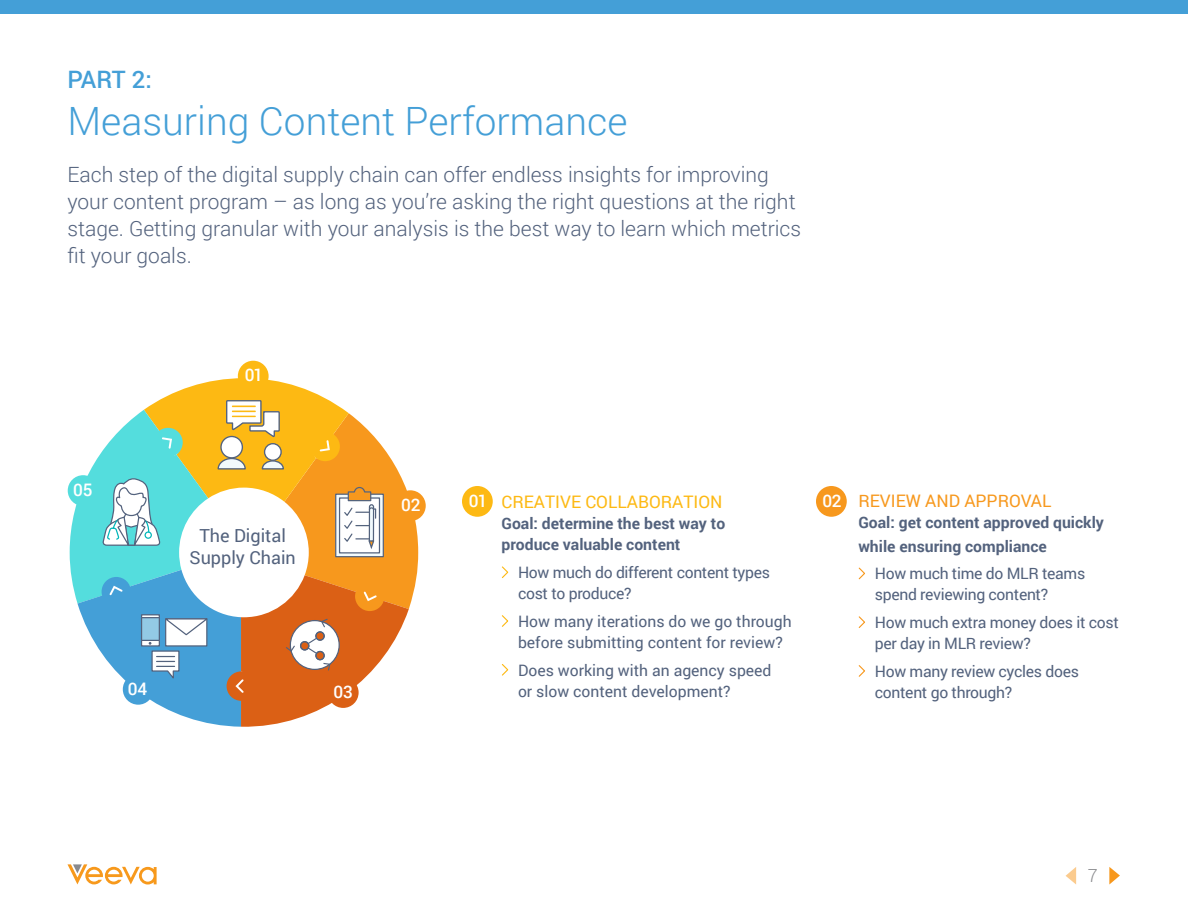
<style>
.page{position:relative;width:1188px;height:918px;background:#fff}
.page>*{position:absolute;margin:0;border:0;box-sizing:border-box;transform-origin:0 0}
.t1{font:300 39px "Roboto";color:#449fd7}
.t2{font:500 24px "Roboto";color:#449fd7}
.Intro{font:300 21px/27px "Roboto";color:#53627d}
.t3{font:18px/22.5px "Roboto";color:#53627d;text-align:center}
.t4{font:300 18px "Roboto";color:#898a8d}
.Body_Copy{font:17.25px "Roboto";color:#fdb913}
.Body_Copy-2{font:17.25px "Roboto";color:#f7981d}
.Body_Copy-3{font:500 17.25px "Roboto";letter-spacing:-.02em;color:#fff}
.Body_Copy-4{font:15.75px/21px "Roboto";letter-spacing:-.02em;color:#53627d}
.Body_Copy-5{font:15.75px/21px "Roboto";color:#53627d}
.Body_Copy-6{font:700 15.75px/21px "Roboto";color:#53627d}
</style>
<div class="page">
<svg style="left:68px;top:864px;width:89px;height:21px"></svg>
<svg style="left:1109px;top:867px;width:11px;height:18px"></svg>
<svg style="left:1066px;top:867px;width:10px;height:18px"></svg>
<svg style="left:67px;top:360px;width:358px;height:367px"></svg>
<div style="left:238px;top:361px;width:31px;height:30px;background:#fdb913;border-radius:50%"></div>
<div style="left:395px;top:490px;width:31px;height:31px;background:#f7981d;border-radius:50%"></div>
<div style="left:68px;top:475px;width:30px;height:31px;background:#54dddd;border-radius:50%"></div>
<div style="left:123px;top:674px;width:31px;height:31px;background:#449fd7;border-radius:50%"></div>
<div style="left:328px;top:677px;width:31px;height:31px;background:#db6015;border-radius:50%"></div>
<div style="left:0;top:0;width:1188px;height:14px;background:#449fd7"></div>
<svg style="left:501px;top:566px;width:8px;height:12px"></svg>
<svg style="left:501px;top:615px;width:8px;height:12px"></svg>
<svg style="left:501px;top:664px;width:8px;height:12px"></svg>
<div style="left:462px;top:486px;width:31px;height:31px;background:#fdb913;border-radius:50%"></div>
<div style="left:816px;top:486px;width:31px;height:31px;background:#f7981d;border-radius:50%"></div>
<svg style="left:858px;top:567px;width:7px;height:13px"></svg>
<svg style="left:858px;top:616px;width:7px;height:12px"></svg>
<svg style="left:858px;top:665px;width:7px;height:12px"></svg>
<p class="t2" style="left:68px;top:63px;width:86px">PART 2:</p>
<p class="t1" style="left:68px;top:94px;width:561px">Measuring Content Performance</p>
<p class="Intro" style="left:68px;top:161px;width:735px">Each step of the digital supply chain can offer endless insights for improving your content program – as long as you’re asking the right questions at the right stage. Getting granular with your analysis is the best way to learn which metrics fit your goals.</p>
<p class="Body_Copy-3" style="left:73px;top:478px;width:21px">05</p>
<p class="Body_Copy-3" style="left:245px;top:363px;width:20px">01</p>
<p class="t3" style="left:190px;top:523px;width:108px">The Digital<br>Supply Chain</p>
<p class="Body_Copy-3" style="left:128px;top:676px;width:21px">04</p>
<p class="Body_Copy-3" style="left:333px;top:680px;width:21px">03</p>
<p class="Body_Copy-3" style="left:401px;top:493px;width:21px">02</p>
<p class="Body_Copy-3" style="left:469px;top:488px;width:20px">01</p>
<p class="Body_Copy-3" style="left:822px;top:488px;width:21px">02</p>
<p class="Body_Copy-2" style="left:858px;top:489px;width:195px">REVIEW AND APPROVAL</p>
<p class="Body_Copy-6" style="left:858px;top:510px;width:247px;line-height:23.2px">Goal: get content approved quickly while ensuring compliance</p>
<p class="Body_Copy-4" style="left:875px;top:563px;width:212px">How much time do MLR teams spend reviewing content?</p>
<p class="Body_Copy-4" style="left:875px;top:611px;width:245px">How much extra money does it cost per day in MLR review?</p>
<p class="Body_Copy-4" style="left:875px;top:660px;width:206px">How many review cycles does content go through?</p>
<p class="Body_Copy" style="left:502px;top:490px;width:222px">CREATIVE COLLABORATION</p>
<p class="Body_Copy-6" style="left:502px;top:513px;width:225px">Goal: determine the best way to produce valuable content</p>
<p class="Body_Copy-4" style="left:518px;top:561px;width:254px">How much do different content types cost to produce?</p>
<p class="Body_Copy-5" style="left:518px;top:610px;width:275px">How many iterations do we go through before submitting content for review?</p>
<p class="Body_Copy-5" style="left:518px;top:659px;width:255px">Does working with an agency speed or slow content development?</p>
<p class="t4" style="left:1088px;top:863px;width:11px">7</p>
</div>
